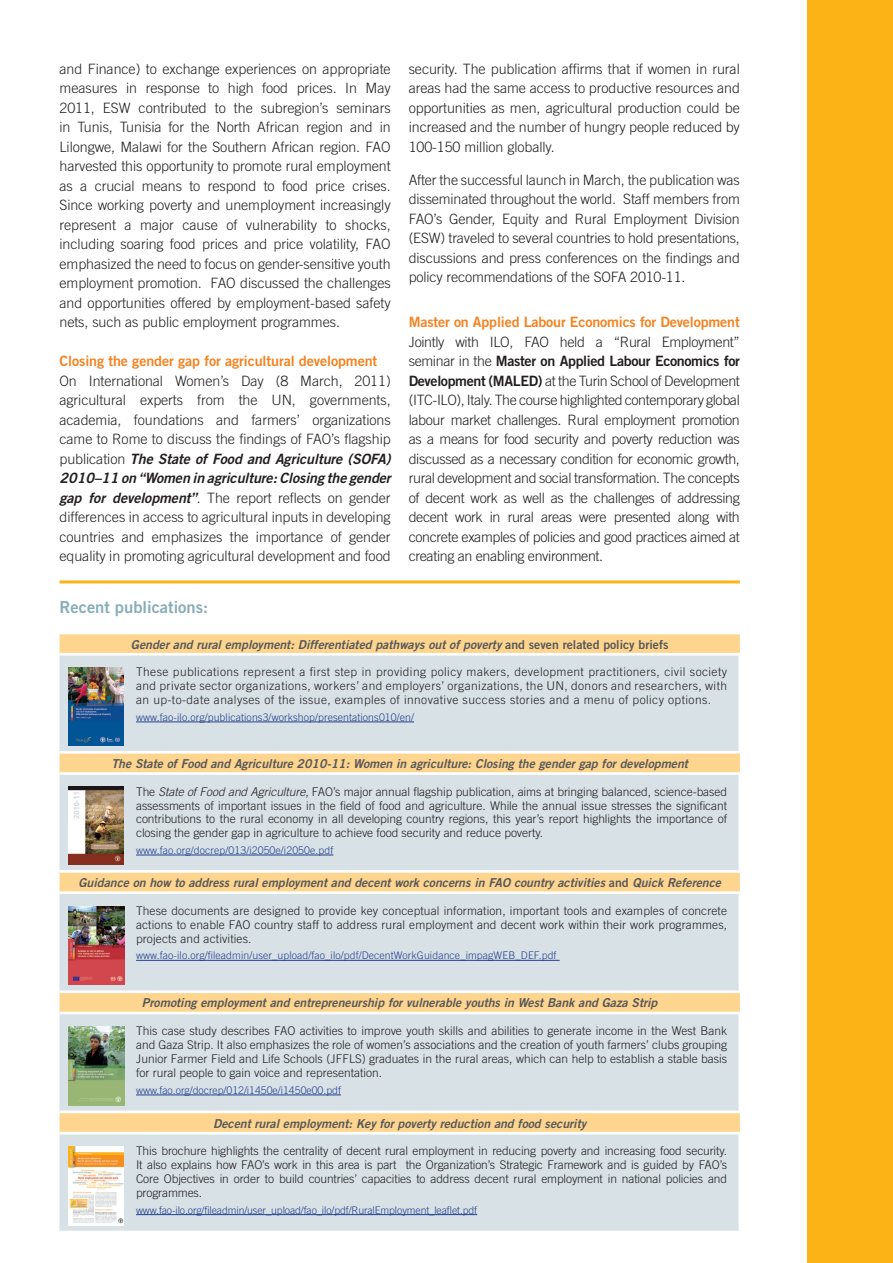
<style>
.page{position:relative;width:893px;height:1263px;background:#fff}
.page>*{position:absolute;margin:0;border:0;box-sizing:border-box;transform-origin:0 0}
.t1{font:16.5px "Trade Gothic Bold Two";color:#87adb9}
.Normale{font:300 14.25px/19.5px "Trade Gothic";letter-spacing:-.005em;color:#231f20;text-align:justify}
.Titolo_testo{font:14.25px "Trade Gothic Bold Two";letter-spacing:-.005em;color:#f58220}
.Normale-2{font:italic 12.3px "Trade Gothic Bold Two";color:#57585a}
.Normale-3{font:300 12px/13.8px "Trade Gothic";color:#231f20;text-align:justify}
.Normale-4{font:300 10.5px "Trade Gothic";letter-spacing:.01em;color:#253f8e}
.Normale-5{font:300 10.5px "Trade Gothic";letter-spacing:-.01em;color:#253f8e}
.s1{font-family:"Trade Gothic Bold Two";font-weight:400;font-style:italic}
.s2{font-family:"Trade Gothic Bold Two";font-weight:400}
.s3{font-style:normal}
.s4{font-style:italic}
</style>
<div class="page">
<div style="left:808px;top:0;width:85px;height:1263px;background:#fbb316"></div>
<div style="left:60px;top:634px;width:680px;height:19px;background:#fed58e"></div>
<svg style="left:60px;top:656px;width:680px;height:575px;background:#dcdfd9"></svg>
<hr style="left:60px;top:751px;width:681px;height:3px;background:#fff">
<hr style="left:60px;top:772px;width:681px;height:3px;background:#fff">
<hr style="left:739px;top:775px;width:2px;height:95px;background:#fff">
<hr style="left:739px;top:656px;width:2px;height:95px;background:#fff">
<hr style="left:60px;top:870px;width:681px;height:3px;background:#fff">
<hr style="left:60px;top:891px;width:681px;height:3px;background:#fff">
<hr style="left:739px;top:894px;width:2px;height:96px;background:#fff">
<hr style="left:60px;top:990px;width:681px;height:3px;background:#fff">
<hr style="left:60px;top:1012px;width:681px;height:2px;background:#fff">
<hr style="left:739px;top:1014px;width:2px;height:96px;background:#fff">
<hr style="left:60px;top:1110px;width:681px;height:3px;background:#fff">
<hr style="left:60px;top:1132px;width:681px;height:2px;background:#fff">
<hr style="left:739px;top:1134px;width:2px;height:97px;background:#fff">
<hr style="left:136px;top:722px;width:278px;height:1px;background:#253f8e">
<hr style="left:136px;top:855px;width:197px;height:1px;background:#253f8e">
<hr style="left:136px;top:960px;width:424px;height:1px;background:#253f8e">
<hr style="left:136px;top:1095px;width:205px;height:1px;background:#253f8e">
<hr style="left:136px;top:1214px;width:341px;height:1px;background:#253f8e">
<img style="left:69px;top:1147px;width:55px;height:78px">
<img style="left:69px;top:787px;width:55px;height:78px">
<img style="left:69px;top:668px;width:55px;height:77px">
<img style="left:69px;top:1027px;width:55px;height:78px">
<img style="left:69px;top:906px;width:55px;height:79px">
<hr style="left:60px;top:580px;width:680px;height:3px;background:#fbb316">
<p class="Normale" style="left:60px;top:58px;width:333px">and Finance) to exchange experiences on appropriate measures in response to high food prices. In May 2011, ESW contributed to the subregion’s seminars in Tunis, Tunisia for the North African region and in Lilongwe, Malawi for the Southern African region. FAO harvested this opportunity to promote rural employment as a crucial means to respond to food price crises.<br>Since working poverty and unemployment increasingly represent a major cause of vulnerability to shocks, including soaring food prices and price volatility, FAO emphasized the need to focus on gender-sensitive youth employment promotion. FAO discussed the challenges and opportunities offered by employment-based safety nets, such as public employment programmes.</p>
<p class="Titolo_testo" style="left:60px;top:352px;width:319px">Closing the gender gap for agricultural development</p>
<p class="Normale" style="left:60px;top:370px;width:333px">On International Women’s Day (8 March, 2011) agricultural experts from the UN, governments, academia, foundations and farmers’ organizations came to Rome to discuss the findings of FAO’s flagship publication <span class="s1">The State of Food and Agriculture (SOFA)<br>2010–11 on “Women in agriculture: Closing the gender gap for development”</span>. The report reflects on gender differences in access to agricultural inputs in developing countries and emphasizes the importance of gender equality in promoting agricultural development and food</p>
<p class="t1" style="left:60px;top:596px;width:150px">Recent publications:</p>
<p class="Normale" style="left:409px;top:58px;width:333px">security. The publication affirms that if women in rural areas had the same access to productive resources and opportunities as men, agricultural production could be increased and the number of hungry people reduced by 100-150 million globally.</p>
<p class="Normale" style="left:409px;top:169px;width:333px">After the successful launch in March, the publication was disseminated throughout the world. Staff members from FAO’s Gender, Equity and Rural Employment Division (ESW) traveled to several countries to hold presentations, discussions and press conferences on the findings and policy recommendations of the SOFA 2010-11.</p>
<p class="Titolo_testo" style="left:409px;top:313px;width:333px">Master on Applied Labour Economics for Development</p>
<p class="Normale" style="left:409px;top:331px;width:333px">Jointly with ILO, FAO held a “Rural Employment” seminar in the <span class="s2">Master on Applied Labour Economics for Development (MALED)</span> at the Turin School of Development (ITC-ILO), Italy. The course highlighted contemporary global labour market challenges. Rural employment promotion as a means for food security and poverty reduction was discussed as a necessary condition for economic growth, rural development and social transformation. The concepts of decent work as well as the challenges of addressing decent work in rural areas were presented along with concrete examples of policies and good practices aimed at creating an enabling environment.</p>
<p class="Normale-2" style="left:131px;top:637px;width:539px">Gender and rural employment: Differentiated pathways out of poverty <span class="s3">and seven related policy briefs</span></p>
<p class="Normale-3" style="left:136px;top:665px;width:593px">These publications represent a first step in providing policy makers, development practitioners, civil society and private sector organizations, workers’ and employers’ organizations, the UN, donors and researchers, with an up-to-date analyses of the issue, examples of innovative success stories and a menu of policy options.</p>
<p class="Normale-4" style="left:136px;top:711px;width:279px">www.fao-ilo.org/publications3/workshop/presentations010/en/</p>
<p class="Normale-2" style="left:111px;top:756px;width:578px">The State of Food and Agriculture 2010-11: Women in agriculture: Closing the gender gap for development</p>
<p class="Normale-3" style="left:136px;top:784px;width:592px">The <span class="s4">State of Food and Agriculture</span>, FAO’s major annual flagship publication, aims at bringing balanced, science-based assessments of important issues in the field of food and agriculture. While the annual issue stresses the significant contributions to the rural economy in all developing country regions, this year’s report highlights the importance of closing the gender gap in agriculture to achieve food security and reduce poverty.</p>
<p class="Normale-4" style="left:136px;top:844px;width:199px">www.fao.org/docrep/013/i2050e/i2050e.pdf</p>
<p class="Normale-2" style="left:78px;top:875px;width:644px">Guidance on how to address rural employment and decent work concerns in FAO country activities <span class="s3">and</span> Quick Reference</p>
<p class="Normale-3" style="left:136px;top:903px;width:593px">These documents are designed to provide key conceptual information, important tools and examples of concrete actions to enable FAO country staff to address rural employment and decent work within their work programmes, projects and activities.</p>
<p class="Normale-4" style="left:136px;top:949px;width:422px">www.fao-ilo.org/fileadmin/user_upload/fao_ilo/pdf/DecentWorkGuidance_impagWEB_DEF.pdf</p>
<p class="Normale-2" style="left:142px;top:995px;width:517px">Promoting employment and entrepreneurship for vulnerable youths in West Bank and Gaza Strip</p>
<p class="Normale-3" style="left:136px;top:1024px;width:593px">This case study describes FAO activities to improve youth skills and abilities to generate income in the West Bank and Gaza Strip. It also emphasizes the role of women’s associations and the creation of youth farmers’ clubs grouping Junior Farmer Field and Life Schools (JFFLS) graduates in the rural areas, which can help to establish a stable basis for rural people to gain voice and representation.</p>
<p class="Normale-4" style="left:136px;top:1084px;width:206px">www.fao.org/docrep/012/i1450e/i1450e00.pdf</p>
<p class="Normale-2" style="left:213px;top:1115px;width:375px">Decent rural employment: Key for poverty reduction and food security</p>
<p class="Normale-3" style="left:136px;top:1144px;width:592px">This brochure highlights the centrality of decent rural employment in reducing poverty and increasing food security.<br>It also explains how FAO’s work in this area is part the Organization’s Strategic Framework and is guided by FAO’s Core Objectives in order to build countries’ capacities to address decent rural employment in national policies and programmes.</p>
<p class="Normale-5" style="left:136px;top:1203px;width:343px">www.fao-ilo.org/fileadmin/user_upload/fao_ilo/pdf/RuralEmployment_leaflet.pdf</p>
</div>
